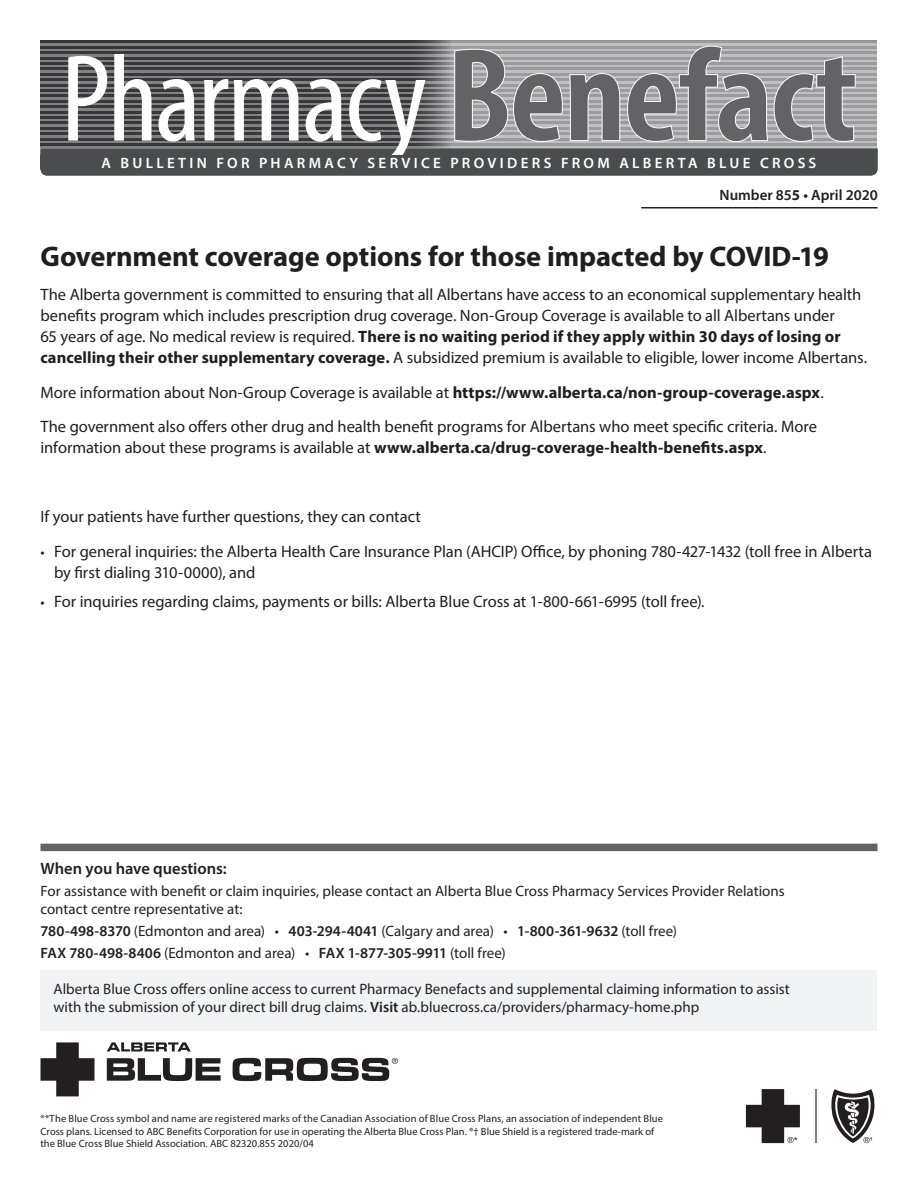
<style>
.page{position:relative;width:918px;height:1188px;background:#fff}
.page>*{position:absolute;margin:0;border:0;box-sizing:border-box;transform-origin:0 0}
.Body_text{font:700 28.5px "Myriad Pro";letter-spacing:-.005em;color:#221e1f}
.Body_text-2{font:16.5px/21px "Myriad Pro";letter-spacing:-.005em;color:#221e1f}
.t1{font:16.5px/21px "Myriad Pro";letter-spacing:-.005em;color:#231f20}
.t2{font:600 16.5px "Myriad Pro";color:#231f20}
.t3{font:15px/18px "Myriad Pro";color:#231f20}
.t4{font:600 15px "Myriad Pro";letter-spacing:.225em;color:#fff}
.t5{font:600 15px "Myriad Pro";color:#231f20}
.t6{font:10.5px/12.6px "Myriad Pro";color:#231f20}
.s1{font-weight:700}
.s2{font-size:15px}
.s3{font-weight:600}
</style>
<div class="page">
<hr style="left:641px;top:207px;width:237px;height:1px;background:#231f20">
<div style="left:40px;top:970px;width:838px;height:61px;background:#f2f3f4"></div>
<svg style="left:107px;top:1042px;width:84px;height:9px"></svg>
<svg style="left:107px;top:1058px;width:114px;height:23px"></svg>
<svg style="left:233px;top:1058px;width:165px;height:23px"></svg>
<svg style="left:40px;top:1042px;width:54px;height:54px"></svg>
<div style="left:41px;top:844px;width:837px;height:7px;background:#636366"></div>
<svg style="left:831px;top:1089px;width:44px;height:54px"></svg>
<hr style="left:815px;top:1089px;width:2px;height:54px;background:#808285">
<svg style="left:746px;top:1089px;width:54px;height:54px"></svg>
<hr style="left:40px;top:40px;width:838px;height:3px;background:#231f20">
<svg style="left:405px;top:40px;width:473px;height:5px;background:#a2a2a3"></svg>
<svg style="left:40px;top:45px;width:838px;height:131px;background:#848485"></svg>
<div style="left:40px;top:155px;width:838px;height:13px;background:#4b4c4d"></div>
<p class="t4" style="left:102px;top:153px;width:716px">A BULLETIN FOR PHARMACY SERVICE PROVIDERS FROM ALBERTA BLUE CROSS</p>
<p class="t5" style="left:720px;top:186px;width:160px">Number 85<span class="s1">5</span> • April 2020</p>
<p class="Body_text" style="left:40px;top:237px;width:790px">Government coverage options for those impacted by COVID-19</p>
<p class="Body_text-2" style="left:40px;top:284px;width:828px">The Alberta government is committed to ensuring that all Albertans have access to an economical supplementary health benefits program which includes prescription drug coverage. Non-Group Coverage is available to all Albertans under<br>65 years of age. No medical review is required. <span class="s1">There is no waiting period if they apply within 30 days of losing or cancelling their other supplementary coverage.</span> A subsidized premium is available to eligible, lower income Albertans.</p>
<p class="Body_text-2" style="left:40px;top:381px;width:785px">More information about Non-Group Coverage is available at <span class="s1">https://www.alberta.ca/non-group-coverage.aspx</span>.</p>
<p class="Body_text-2" style="left:40px;top:416px;width:778px">The government also offers other drug and health benefit programs for Albertans who meet specific criteria. More information about these programs is available at <span class="s1">www.alberta.ca/drug-coverage-health-benefits.aspx</span>.</p>
<p class="Body_text-2" style="left:40px;top:506px;width:382px">If your patients have further questions, they can contact</p>
<p class="t1" style="left:54px;top:540px;width:820px;text-indent:-14px"><span class="s2">•</span> For general inquiries: the Alberta Health Care Insurance Plan (AHCIP) Office, by phoning 780-427-1432 (toll free in Alberta by first dialing 310-0000), and</p>
<p class="t1" style="left:41px;top:590px;width:666px"><span class="s2">•</span> For inquiries regarding claims, payments or bills: Alberta Blue Cross at 1-800-661-6995 (toll free).</p>
<p class="t2" style="left:40px;top:858px;width:188px">When you have questions:</p>
<p class="t3" style="left:40px;top:882px;width:746px">For assistance with benefit or claim inquiries, please contact an Alberta Blue Cross Pharmacy Services Provider Relations contact centre representative at:</p>
<p class="t3" style="left:40px;top:920px;width:638px;line-height:21.8px"><span class="s3">780-498-8370</span> (Edmonton and area) • <span class="s3">403-294-4041</span> (Calgary and area) • <span class="s3">1-800-361-9632</span> (toll free)<br><span class="s3">FAX 780-498-8406</span> (Edmonton and area) • <span class="s3">FAX 1-877-305-9911</span> (toll free)</p>
<p class="t3" style="left:54px;top:980px;width:738px">Alberta Blue Cross offers online access to current Pharmacy Benefacts and supplemental claiming information to assist with the submission of your direct bill drug claims. <span class="s3">Visit</span> ab.bluecross.ca/providers/pharmacy-home.php</p>
<p class="t6" style="left:40px;top:1112px;width:624px">®*The Blue Cross symbol and name are registered marks of the Canadian Association of Blue Cross Plans, an association of independent Blue<br>Cross plans. Licensed to ABC Benefits Corporation for use in operating the Alberta Blue Cross Plan. ®† Blue Shield is a registered trade-mark of the Blue Cross Blue Shield Association. ABC 82320.855 2020/04</p>
</div>
